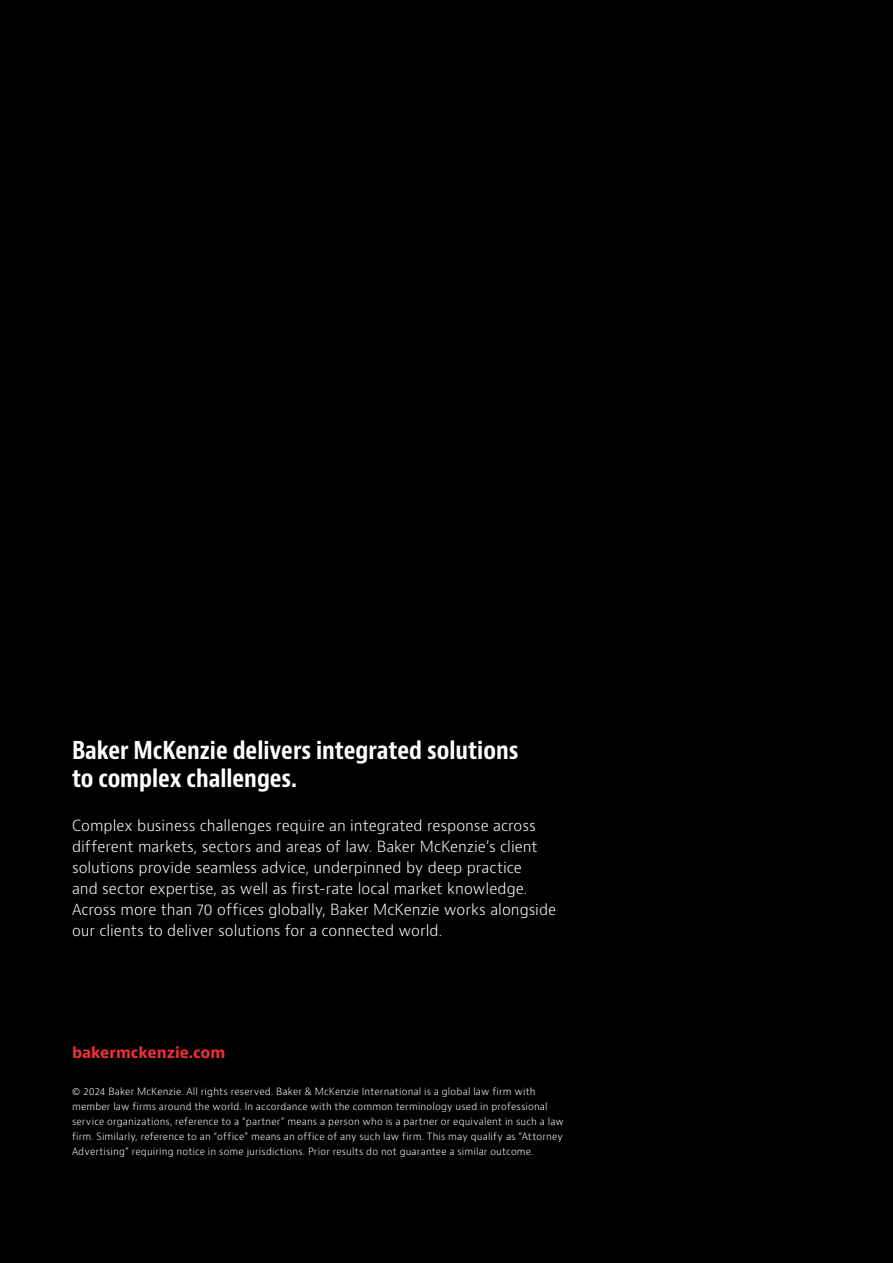
<style>
.page{position:relative;width:893px;height:1263px;background:#000}
.page>*{position:absolute;margin:0;border:0;box-sizing:border-box;transform-origin:0 0}
.t1{font:700 condensed 24px/28.5px "Baker Mc Kenzie Bernini";color:#fff}
.t2{font:300 15px/21px "Baker Mc Kenzie Bernini";color:#fff}
.t3{font:700 15px "Baker Mc Kenzie Bernini";color:#ee3035}
.t4{font:300 9.75px/15px "Baker Mc Kenzie Bernini";letter-spacing:.015em;color:#fff}
</style>
<div class="page">
<h1 class="t1" style="left:72px;top:736px;width:448px">Baker McKenzie delivers integrated solutions to complex challenges.</h1>
<p class="t2" style="left:72px;top:815px;width:486px">Complex business challenges require an integrated response across different markets, sectors and areas of law. Baker McKenzie’s client solutions provide seamless advice, underpinned by deep practice<br>and sector expertise, as well as first-rate local market knowledge.<br>Across more than 70 offices globally, Baker McKenzie works alongside our clients to deliver solutions for a connected world.</p>
<h2 class="t3" style="left:72px;top:1043px;width:155px">bakermckenzie.com</h2>
<p class="t4" style="left:72px;top:1084px;width:493px">© 2024 Baker McKenzie. All rights reserved. Baker &amp; McKenzie International is a global law firm with member law firms around the world. In accordance with the common terminology used in professional service organizations, reference to a “partner” means a person who is a partner or equivalent in such a law firm. Similarly, reference to an “office” means an office of any such law firm. This may qualify as “Attorney Advertising” requiring notice in some jurisdictions. Prior results do not guarantee a similar outcome.</p>
</div>
